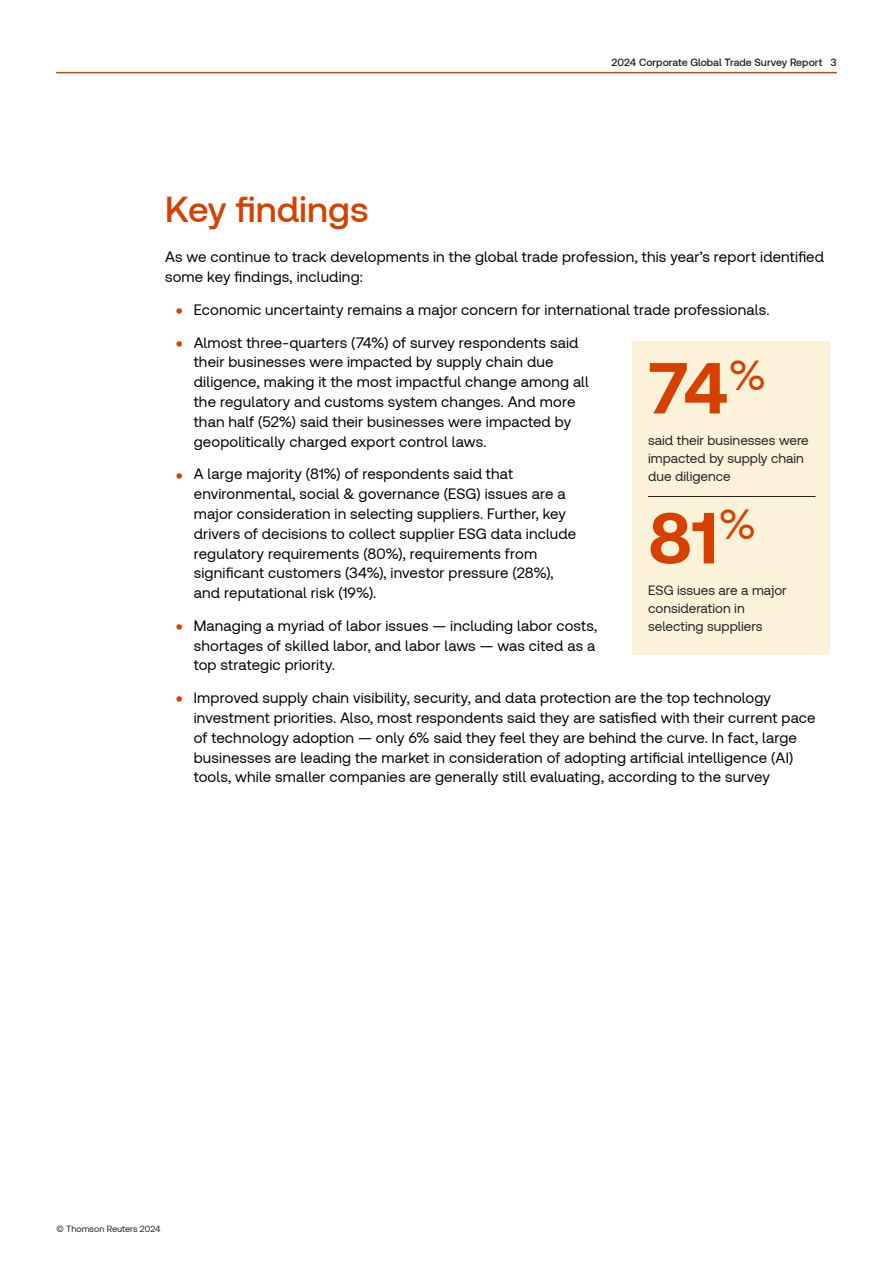
<style>
.page{position:relative;width:893px;height:1263px;background:#fff}
.page>*{position:absolute;margin:0;border:0;box-sizing:border-box;transform-origin:0 0}
.t1{font:700 72px "Clario";color:#d64000}
.t2{font:500 36px "Clario";color:#d64000}
.t3{font:15px/19.8px "Clario";letter-spacing:.01em;color:#000}
.t4{font:13.5px/18px "Clario";color:#212223}
.t5{font:500 10.5px "Clario";color:#231f20}
.t6{font:9px "Clario";color:#231f20}
.s1{font-weight:500;font-size:18px;color:#d64000}
</style>
<div class="page">
<hr style="left:56px;top:72px;width:781px;height:1px;background:#d64000">
<div style="left:633px;top:341px;width:197px;height:314px;background:#fcf2da"></div>
<hr style="left:648px;top:496px;width:167px;height:1px;background:#212223">
<p class="t5" style="left:612px;top:56px;width:227px">2024 Corporate Global Trade Survey Report 3</p>
<h2 class="t2" style="left:165px;top:187px;width:205px">Key findings</h2>
<p class="t3" style="left:165px;top:247px;width:660px">As we continue to track developments in the global trade profession, this year’s report identified some key findings, including:</p>
<p class="t3" style="left:176px;top:299px;width:595px"><span class="s1">•</span> Economic uncertainty remains a major concern for international trade professionals.</p>
<p class="t3" style="left:194px;top:332px;width:397px;text-indent:-18px"><span class="s1">•</span> Almost three-quarters (74%) of survey respondents said their businesses were impacted by supply chain due diligence, making it the most impactful change among all the regulatory and customs system changes. And more than half (52%) said their businesses were impacted by geopolitically charged export control laws.</p>
<p class="t3" style="left:194px;top:464px;width:384px;text-indent:-18px"><span class="s1">•</span> A large majority (81%) of respondents said that environmental, social &amp; governance (ESG) issues are a major consideration in selecting suppliers. Further, key drivers of decisions to collect supplier ESG data include regulatory requirements (80%), requirements from significant customers (34%), investor pressure (28%), and reputational risk (19%).</p>
<p class="t3" style="left:194px;top:615px;width:405px;text-indent:-18px"><span class="s1">•</span> Managing a myriad of labor issues — including labor costs, shortages of skilled labor, and labor laws — was cited as a top strategic priority.</p>
<p class="t3" style="left:194px;top:688px;width:623px;text-indent:-18px"><span class="s1">•</span> Improved supply chain visibility, security, and data protection are the top technology investment priorities. Also, most respondents said they are satisfied with their current pace of technology adoption — only 6% said they feel they are behind the curve. In fact, large businesses are leading the market in consideration of adopting artificial intelligence (AI) tools, while smaller companies are generally still evaluating, according to the survey</p>
<h1 class="t1" style="left:648px;top:343px;width:120px">74<sup>%</sup></h1>
<p class="t4" style="left:648px;top:431px;width:162px">said their businesses were impacted by supply chain due diligence</p>
<h1 class="t1" style="left:648px;top:493px;width:109px">81<sup>%</sup></h1>
<p class="t4" style="left:648px;top:581px;width:140px">ESG issues are a major consideration in selecting suppliers</p>
<p class="t6" style="left:56px;top:1223px;width:106px">© Thomson Reuters 2024</p>
</div>
